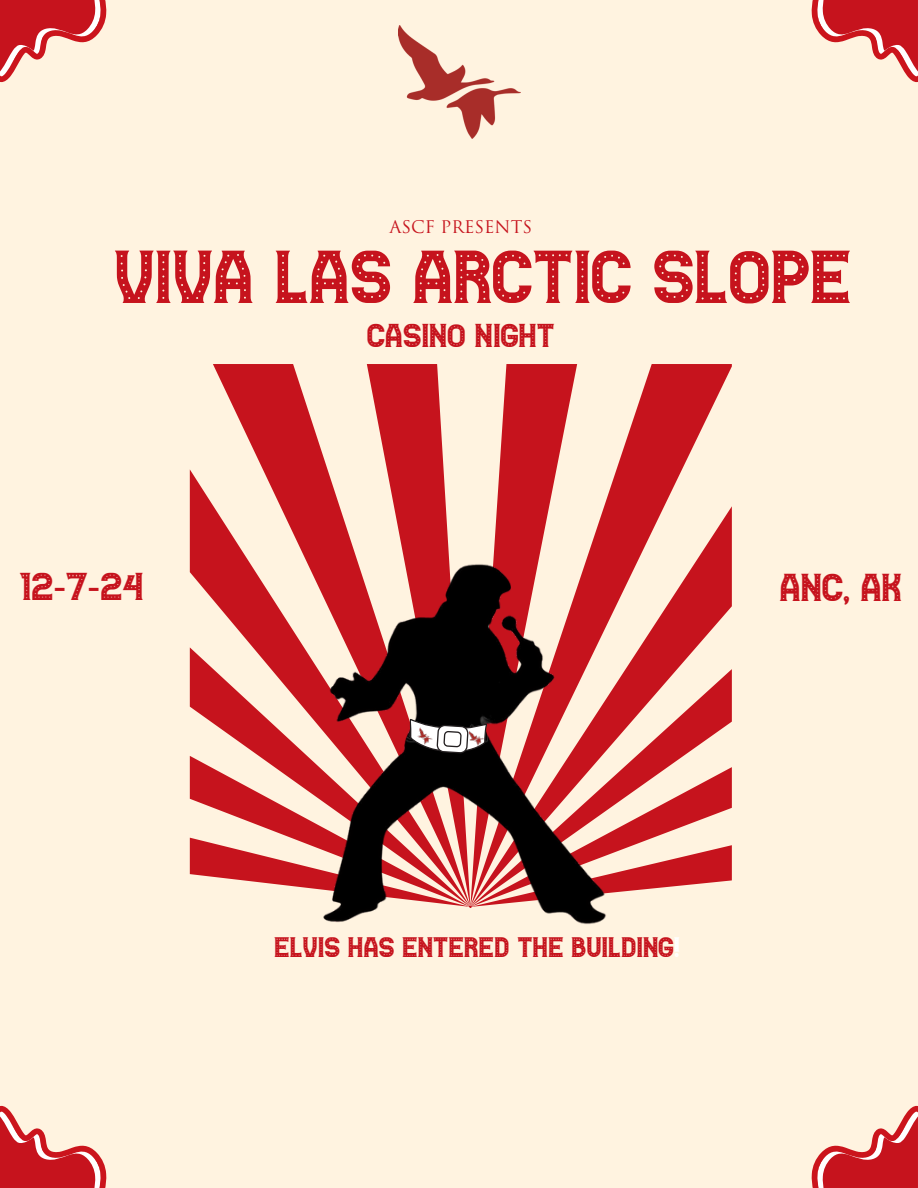
<style>
.page{position:relative;width:918px;height:1188px;background:#fff3e0}
.page>*{position:absolute;margin:0;border:0;box-sizing:border-box;transform-origin:0 0}
.t1{font:76.65px "Casino";color:#c6131d}
.t2{font:39.6px "Casino";color:#c6131d}
.t3{font:33.6px "Casino";color:#c6131d}
.t4{font:28.8px "Casino";color:#c6131d}
.t5{font:16.95px "Trajan Pro";color:#c6131d}
.s1{font-family:"Noto Sans"}
.s2{color:#fff}
</style>
<div class="page">
<svg style="left:190px;top:364px;width:542px;height:524px"></svg>
<img style="left:253px;top:487px;width:404px;height:437px">
<svg style="left:408px;top:718px;width:79px;height:40px;background:#646161"></svg>
<img style="left:416px;top:728px;width:18px;height:18px">
<img style="left:469px;top:730px;width:16px;height:16px">
<svg style="left:0;top:0;width:107px;height:82px"></svg>
<svg style="left:811px;top:0;width:107px;height:82px"></svg>
<svg style="left:811px;top:1106px;width:107px;height:82px"></svg>
<svg style="left:0;top:1106px;width:107px;height:82px"></svg>
<img style="left:399px;top:25px;width:121px;height:114px">
<p class="t5" style="left:389px;top:221px;width:144px">ASCF PRESENTS</p>
<p class="t1" style="left:114px;top:245px;width:739px">VIVA LAS ARCTIC SLOPE</p>
<p class="t3" style="left:367px;top:322px;width:189px">CASINO NIGHT</p>
<h1 class="t2" style="left:19px;top:571px;width:125px">12<span class="s1">-</span>7<span class="s1">-</span>25</h1>
<h3 class="t2" style="left:779px;top:571px;width:124px">ANC, AK</h3>
<p class="t4" style="left:274px;top:936px;width:407px">ELVIS HAS ENTERED THE BUILDING<span class="s2">!</span></p>
</div>
